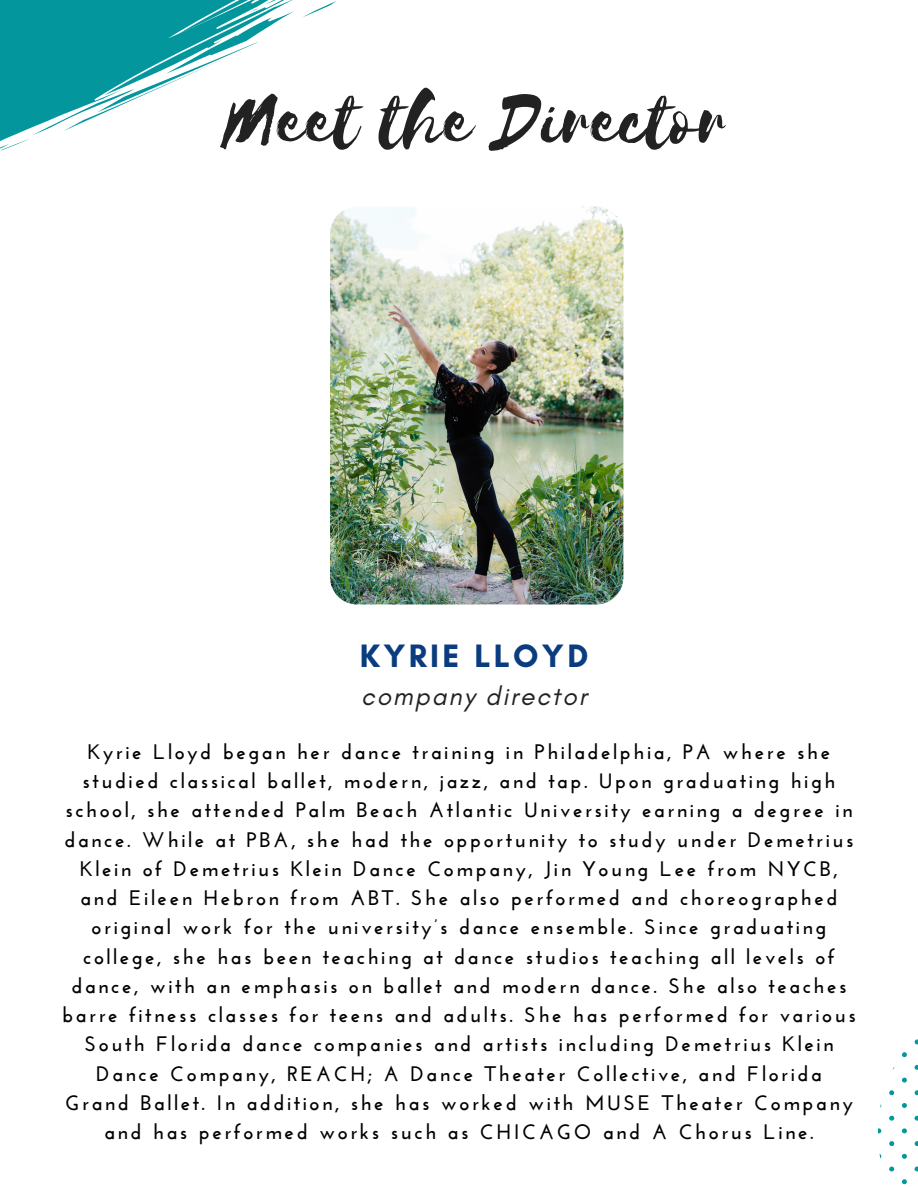
<style>
.page{position:relative;width:918px;height:1188px;background:#fff}
.page>*{position:absolute;margin:0;border:0;box-sizing:border-box;transform-origin:0 0}
.t1{font:85.65px "Selima";color:#222}
.t2{font:700 33px "Glacial Indifference";letter-spacing:.1em;color:#0a3d7f}
.t3{font:italic 26.25px "Glacial Indifference";letter-spacing:.07em;color:#222}
.t4{font:700 21px/29.2px "Josefin Sans";letter-spacing:.12em;color:#000;text-align:center}
</style>
<div class="page">
<svg style="left:0;top:0;width:336px;height:151px"></svg>
<svg style="left:915px;top:1039px;width:3px;height:5px"></svg>
<svg style="left:902px;top:1052px;width:5px;height:5px"></svg>
<svg style="left:915px;top:1090px;width:3px;height:5px"></svg>
<svg style="left:889px;top:1090px;width:5px;height:5px"></svg>
<svg style="left:902px;top:1103px;width:5px;height:5px"></svg>
<svg style="left:902px;top:1078px;width:5px;height:5px"></svg>
<svg style="left:915px;top:1065px;width:3px;height:5px"></svg>
<svg style="left:915px;top:1141px;width:3px;height:5px"></svg>
<svg style="left:889px;top:1141px;width:5px;height:5px"></svg>
<svg style="left:902px;top:1154px;width:5px;height:5px"></svg>
<svg style="left:878px;top:1128px;width:3px;height:5px"></svg>
<svg style="left:902px;top:1128px;width:5px;height:5px"></svg>
<svg style="left:915px;top:1116px;width:3px;height:5px"></svg>
<svg style="left:889px;top:1116px;width:5px;height:5px"></svg>
<svg style="left:902px;top:1179px;width:5px;height:5px"></svg>
<svg style="left:915px;top:1167px;width:3px;height:4px"></svg>
<svg style="left:889px;top:1167px;width:5px;height:4px"></svg>
<img style="left:330px;top:206px;width:294px;height:399px">
<h1 class="t1" style="left:225px;top:74px;width:505px">Meet the Director</h1>
<h2 class="t2" style="left:360px;top:635px;width:230px">KYRIE LLOYD</h2>
<p class="t3" style="left:361px;top:680px;width:227px">company director</p>
<p class="t4" style="left:62px;top:739px;width:795px">Kyrie Lloyd began her dance training in Philadelphia, PA where she studied classical ballet, modern, jazz, and tap. Upon graduating high school, she attended Palm Beach Atlantic University earning a degree in dance. While at PBA, she had the opportunity to study under Demetrius Klein of Demetrius Klein Dance Company, Jin Young Lee from NYCB, and Eileen Hebron from ABT. She also performed and choreographed original work for the university’s dance ensemble. Since graduating college, she has been teaching at dance studios teaching all levels of dance, with an emphasis on ballet and modern dance. She also teaches barre fitness classes for teens and adults. She has performed for various South Florida dance companies and artists including Demetrius Klein Dance Company, REACH; A Dance Theater Collective, and Florida Grand Ballet. In addition, she has worked with MUSE Theater Company and has performed works such as CHICAGO and A Chorus Line.</p>
</div>
